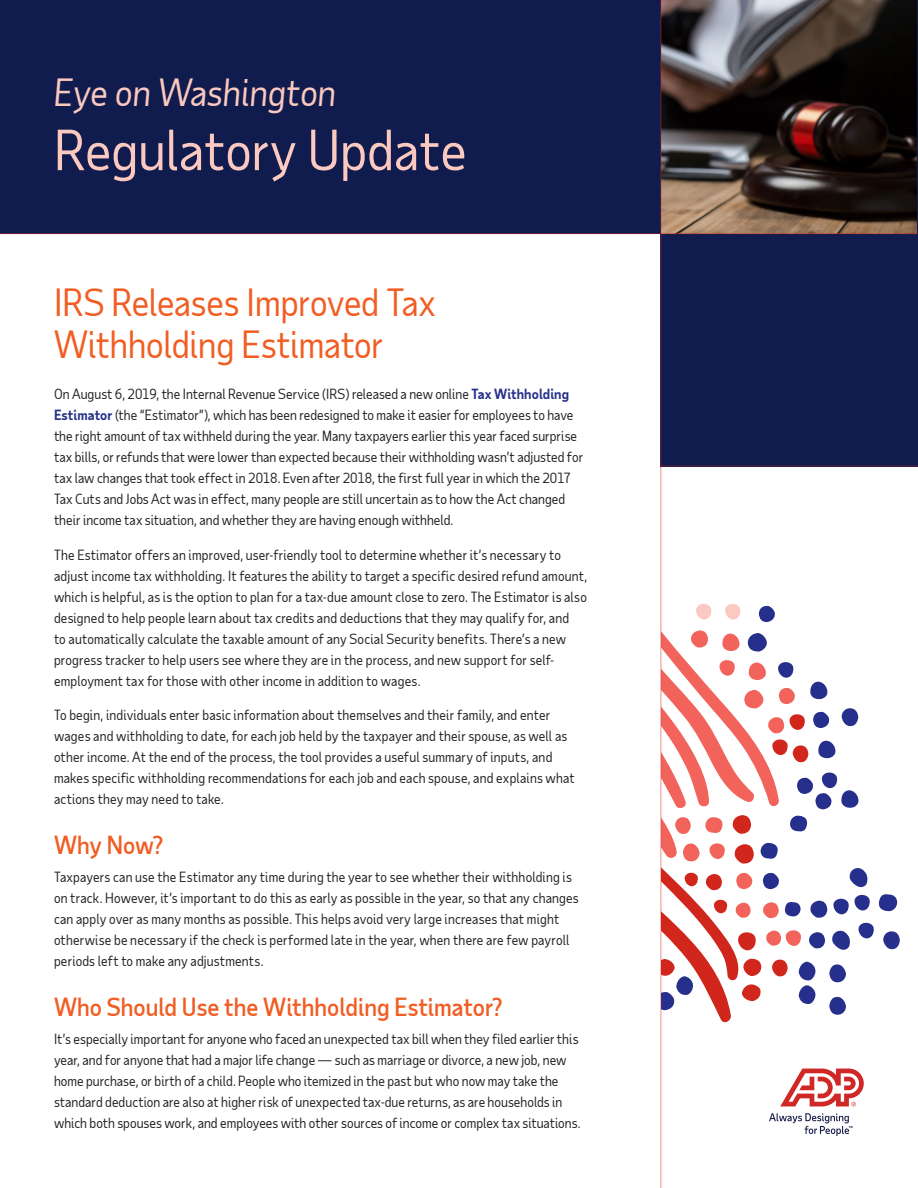
<style>
.page{position:relative;width:918px;height:1188px;background:#fff}
.page>*{position:absolute;margin:0;border:0;box-sizing:border-box;transform-origin:0 0}
.t1{font:54px "Taub Sans";color:#fbc9bf}
.t2{font:36px/42px "Taub Sans";letter-spacing:-.005em;color:#f15d22}
.t3{font:italic 36px "Taub Sans";color:#fbc9bf}
.t4{font:500 24px "Taub Sans";color:#f15d22}
.t5{font:13.5px/21px "Taub Sans";letter-spacing:.005em;color:#222}
.s1{font-weight:700;color:#27318b}
</style>
<div class="page">
<img style="left:662px;top:0;width:255px;height:233px">
<svg style="left:780px;top:1069px;width:84px;height:37px"></svg>
<svg style="left:769px;top:1113px;width:83px;height:23px"></svg>
<div style="left:661px;top:234px;width:257px;height:232px;background:#111c4e"></div>
<div style="left:0;top:0;width:661px;height:233px;background:#111c4e"></div>
<svg style="left:662px;top:604px;width:238px;height:419px"></svg>
<hr style="left:661px;top:0;width:1px;height:1188px;background:#d0271d">
<hr style="left:0;top:233px;width:918px;height:1px;background:#d0271d">
<hr style="left:661px;top:466px;width:257px;height:1px;background:#d0271d">
<hr style="left:917px;top:0;width:1px;height:233px;background:#111c4e">
<hr style="left:917px;top:965px;width:1px;height:137px;background:#ddddde">
<h2 class="t3" style="left:54px;top:69px;width:284px">Eye on Washington</h2>
<h1 class="t1" style="left:54px;top:116px;width:414px">Regulatory Update</h1>
<h2 class="t2" style="left:54px;top:281px;width:383px">IRS Releases Improved Tax<br>Withholding Estimator</h2>
<p class="t5" style="left:54px;top:383px;width:531px">On August 6, 2019, the Internal Revenue Service (IRS) released a new online <span class="s1">Tax Withholding Estimator</span> (the “Estimator”), which has been redesigned to make it easier for employees to have the right amount of tax withheld during the year. Many taxpayers earlier this year faced surprise tax bills, or refunds that were lower than expected because their withholding wasn’t adjusted for tax law changes that took effect in 2018. Even after 2018, the first full year in which the 2017<br>Tax Cuts and Jobs Act was in effect, many people are still uncertain as to how the Act changed their income tax situation, and whether they are having enough withheld.</p>
<p class="t5" style="left:54px;top:544px;width:535px">The Estimator offers an improved, user-friendly tool to determine whether it’s necessary to adjust income tax withholding. It features the ability to target a specific desired refund amount, which is helpful, as is the option to plan for a tax-due amount close to zero. The Estimator is also designed to help people learn about tax credits and deductions that they may qualify for, and<br>to automatically calculate the taxable amount of any Social Security benefits. There’s a new progress tracker to help users see where they are in the process, and new support for self&shy;employment tax for those with other income in addition to wages.</p>
<p class="t5" style="left:54px;top:704px;width:522px">To begin, individuals enter basic information about themselves and their family, and enter wages and withholding to date, for each job held by the taxpayer and their spouse, as well as other income. At the end of the process, the tool provides a useful summary of inputs, and makes specific withholding recommendations for each job and each spouse, and explains what actions they may need to take.</p>
<h3 class="t4" style="left:54px;top:830px;width:111px">Why Now?</h3>
<p class="t5" style="left:54px;top:866px;width:526px">Taxpayers can use the Estimator any time during the year to see whether their withholding is on track. However, it’s important to do this as early as possible in the year, so that any changes can apply over as many months as possible. This helps avoid very large increases that might otherwise be necessary if the check is performed late in the year, when there are few payroll periods left to make any adjustments.</p>
<h3 class="t4" style="left:54px;top:992px;width:450px">Who Should Use the Withholding Estimator?</h3>
<p class="t5" style="left:54px;top:1028px;width:528px">It’s especially important for anyone who faced an unexpected tax bill when they filed earlier this year, and for anyone that had a major life change ― such as marriage or divorce, a new job, new home purchase, or birth of a child. People who itemized in the past but who now may take the standard deduction are also at higher risk of unexpected tax-due returns, as are households in which both spouses work, and employees with other sources of income or complex tax situations.</p>
</div>
